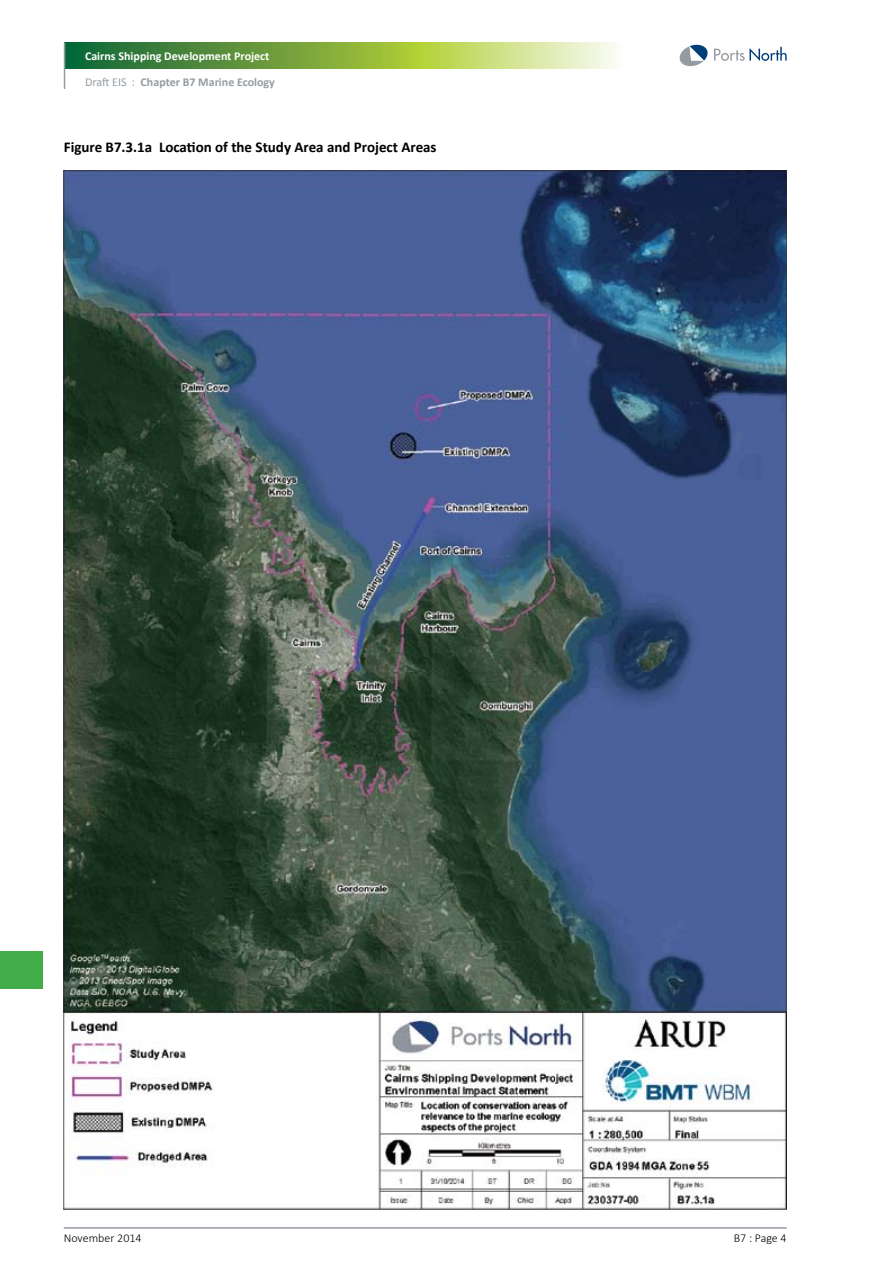
<style>
.page{position:relative;width:893px;height:1263px;background:#fff}
.page>*{position:absolute;margin:0;border:0;box-sizing:border-box;transform-origin:0 0}
.Tables_Names{font:700 15px "Calibri";color:#000}
.t1{font:700 12px/25.7px "Calibri";color:#fff}
.t2{font:300 12px "Calibri";color:#000}
.s1{font-weight:400;color:#949ca1}
.s2{color:#949ca1}
</style>
<div class="page">
<svg style="left:65px;top:43px;width:551px;height:25px;background:#89b25b"></svg>
<svg style="left:714px;top:47px;width:73px;height:14px"></svg>
<svg style="left:680px;top:45px;width:28px;height:21px"></svg>
<hr style="left:64px;top:43px;width:1px;height:46px;background:#949ca1">
<hr style="left:64px;top:1227px;width:723px;height:2px;background:#949ca1">
<div style="left:0;top:951px;width:43px;height:38px;background:#41ad49"></div>
<img style="left:64px;top:170px;width:723px;height:1039px">
<p class="t1" style="left:85px;top:43px;width:191px">Cairns Shipping Development Project<br><span class="s1">Draft EIS :</span> <span class="s2">Chapter B7 Marine Ecology</span></p>
<p class="Tables_Names" style="left:64px;top:137px;width:374px">Figure B7.3.1a Location of the Study Area and Project Areas</p>
<p class="t2" style="left:64px;top:1231px;width:79px">November 2014</p>
<p class="t2" style="left:734px;top:1231px;width:54px">B7 : Page 4</p>
</div>
